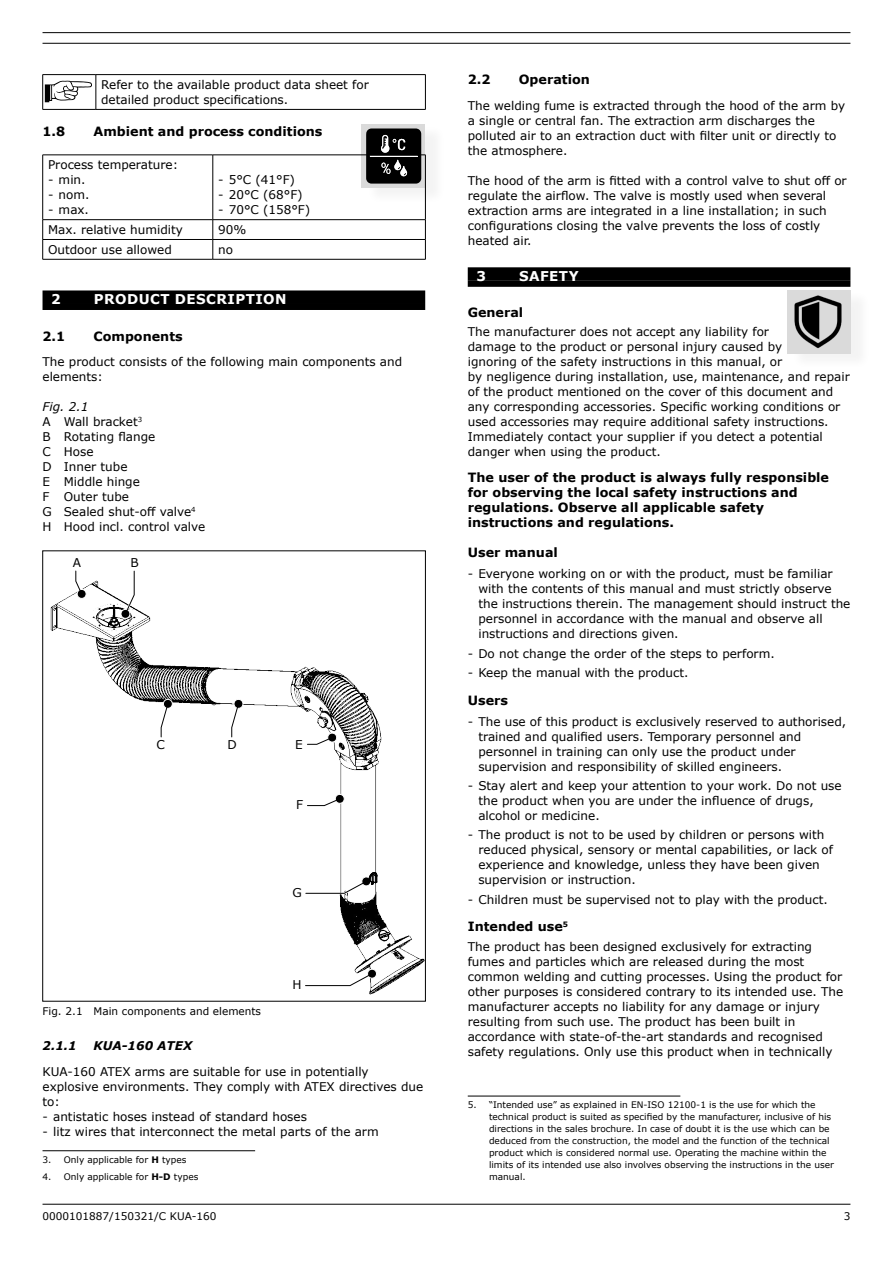
<style>
.page{position:relative;width:893px;height:1263px;background:#fff}
.page>*{position:absolute;margin:0;border:0;box-sizing:border-box;transform-origin:0 0}
.t1{font:700 13.5px "Verdana";letter-spacing:.035em;color:#fff}
.t2{font:700 12.75px/15px "Verdana";color:#000}
.t3{font:12.15px "Verdana";color:#000}
.t4{font:12px/15px "Verdana";color:#000}
.t5{font:italic 700 12px "Verdana";color:#000}
.t6{font:10.5px "Verdana";color:#000}
.t7{font:9px/12px "Verdana";color:#000}
.s1{font-style:italic}
.s2{font-weight:700}
</style>
<div class="page">
<hr style="left:43px;top:32px;width:807px;height:1px;background:#000">
<hr style="left:43px;top:43px;width:807px;height:1px;background:#000">
<hr style="left:43px;top:1204px;width:807px;height:1px;background:#000">
<div style="left:43px;top:290px;width:382px;height:14px;background:#000"></div>
<div style="left:43px;top:304px;width:382px;height:6px;background:#000"></div>
<hr style="left:43px;top:74px;width:53px;height:1px;background:#000">
<hr style="left:42px;top:75px;width:1px;height:34px;background:#000">
<hr style="left:96px;top:74px;width:330px;height:1px;background:#000">
<hr style="left:96px;top:75px;width:1px;height:34px;background:#000">
<hr style="left:425px;top:75px;width:1px;height:34px;background:#000">
<hr style="left:43px;top:109px;width:53px;height:1px;background:#000">
<hr style="left:96px;top:109px;width:330px;height:1px;background:#000">
<svg style="left:45px;top:81px;width:47px;height:21px"></svg>
<div style="left:366px;top:124px;width:80px;height:80px;background:#f9f9f9"></div>
<div style="left:361px;top:125px;width:64px;height:63px;background:#dadada"></div>
<svg style="left:366px;top:128px;width:55px;height:56px;background:#202020"></svg>
<hr style="left:43px;top:155px;width:170px;height:1px;background:#000">
<hr style="left:42px;top:155px;width:1px;height:64px;background:#000">
<hr style="left:213px;top:155px;width:213px;height:1px;background:#000">
<hr style="left:213px;top:155px;width:1px;height:64px;background:#000">
<hr style="left:425px;top:155px;width:1px;height:64px;background:#000">
<hr style="left:43px;top:219px;width:170px;height:1px;background:#000">
<hr style="left:213px;top:219px;width:213px;height:1px;background:#000">
<hr style="left:43px;top:239px;width:170px;height:1px;background:#000">
<svg style="left:42px;top:220px;width:1px;height:39px"></svg>
<hr style="left:213px;top:239px;width:213px;height:1px;background:#000">
<svg style="left:213px;top:220px;width:1px;height:39px"></svg>
<svg style="left:425px;top:220px;width:1px;height:39px"></svg>
<hr style="left:43px;top:259px;width:170px;height:1px;background:#000">
<hr style="left:213px;top:259px;width:213px;height:1px;background:#000">
<img style="left:50px;top:580px;width:374px;height:415px">
<svg style="left:74px;top:570px;width:13px;height:30px"></svg>
<svg style="left:230px;top:697px;width:13px;height:41px"></svg>
<svg style="left:159px;top:697px;width:14px;height:41px"></svg>
<svg style="left:306px;top:733px;width:32px;height:13px"></svg>
<svg style="left:306px;top:794px;width:40px;height:13px"></svg>
<svg style="left:121px;top:570px;width:15px;height:50px"></svg>
<svg style="left:304px;top:969px;width:74px;height:18px"></svg>
<svg style="left:299px;top:872px;width:78px;height:23px"></svg>
<hr style="left:43px;top:1150px;width:212px;height:1px;background:#000">
<div style="left:468px;top:267px;width:382px;height:14px;background:#000"></div>
<div style="left:468px;top:281px;width:382px;height:6px;background:#000"></div>
<div style="left:791px;top:290px;width:80px;height:80px;background:#f9f9f9"></div>
<div style="left:787px;top:290px;width:63px;height:64px;background:#dadada"></div>
<img style="left:794px;top:295px;width:48px;height:54px">
<hr style="left:468px;top:1096px;width:212px;height:1px;background:#000">
<p class="t4" style="left:101px;top:77px;width:269px">Refer to the available product data sheet for detailed product specifications.</p>
<p class="t2" style="left:43px;top:123px;width:24px">1.8</p>
<p class="t2" style="left:94px;top:123px;width:230px">Ambient and process conditions</p>
<p class="t4" style="left:48px;top:157px;width:132px">Process temperature:</p>
<p class="t4" style="left:48px;top:172px;width:39px">- min.</p>
<p class="t4" style="left:48px;top:187px;width:43px">- nom.</p>
<p class="t4" style="left:48px;top:202px;width:42px">- max.</p>
<p class="t4" style="left:218px;top:172px;width:78px">- 5°C (41°F)</p>
<p class="t4" style="left:218px;top:187px;width:86px">- 20°C (68°F)</p>
<p class="t4" style="left:218px;top:202px;width:94px">- 70°C (158°F)</p>
<p class="t4" style="left:48px;top:222px;width:136px">Max. relative humidity</p>
<p class="t4" style="left:218px;top:222px;width:30px">90%</p>
<p class="t4" style="left:48px;top:242px;width:125px">Outdoor use allowed</p>
<p class="t4" style="left:218px;top:242px;width:16px">no</p>
<p class="t1" style="left:51px;top:289px;width:11px">2</p>
<p class="t1" style="left:94px;top:289px;width:194px">PRODUCT DESCRIPTION</p>
<p class="t2" style="left:43px;top:328px;width:24px">2.1</p>
<p class="t2" style="left:94px;top:328px;width:91px">Components</p>
<p class="t4" style="left:43px;top:354px;width:361px">The product consists of the following main components and elements:</p>
<p class="t4" style="left:43px;top:399px;width:164px"><span class="s1">Fig. 2.1<br></span>A Wall bracket<sup>3<br></sup>B Rotating flange<br>C Hose<br>D Inner tube<br>E Middle hinge<br>F Outer tube<br>G Sealed shut-off valve<sup>4<br></sup>H Hood incl. control valve</p>
<p class="t3" style="left:73px;top:554px;width:10px">A</p>
<p class="t3" style="left:130px;top:554px;width:10px">B</p>
<p class="t3" style="left:157px;top:737px;width:10px">C</p>
<p class="t3" style="left:228px;top:737px;width:11px">D</p>
<p class="t3" style="left:295px;top:737px;width:9px">E</p>
<p class="t3" style="left:296px;top:796px;width:8px">F</p>
<p class="t3" style="left:292px;top:884px;width:11px">G</p>
<p class="t3" style="left:292px;top:977px;width:11px">H</p>
<p class="t6" style="left:43px;top:1004px;width:42px">Fig. 2.1</p>
<p class="t6" style="left:94px;top:1004px;width:169px">Main components and elements</p>
<p class="t5" style="left:43px;top:1037px;width:36px">2.1.1</p>
<p class="t5" style="left:94px;top:1037px;width:100px">KUA-160 ATEX</p>
<p class="t4" style="left:43px;top:1064px;width:382px">KUA-160 ATEX arms are suitable for use in potentially explosive environments. They comply with ATEX directives due to:</p>
<p class="t4" style="left:43px;top:1109px;width:266px">- antistatic hoses instead of standard hoses</p>
<p class="t4" style="left:43px;top:1124px;width:338px">- litz wires that interconnect the metal parts of the arm</p>
<p class="t7" style="left:43px;top:1153px;width:146px">3. Only applicable for <span class="s2">H</span> types</p>
<p class="t7" style="left:43px;top:1171px;width:157px">4. Only applicable for <span class="s2">H-D</span> types</p>
<p class="t2" style="left:468px;top:72px;width:24px">2.2</p>
<p class="t2" style="left:519px;top:72px;width:73px">Operation</p>
<p class="t4" style="left:468px;top:98px;width:379px">The welding fume is extracted through the hood of the arm by a single or central fan. The extraction arm discharges the polluted air to an extraction duct with filter unit or directly to the atmosphere.</p>
<p class="t4" style="left:468px;top:173px;width:380px">The hood of the arm is fitted with a control valve to shut off or regulate the airflow. The valve is mostly used when several extraction arms are integrated in a line installation; in such configurations closing the valve prevents the loss of costly heated air.</p>
<p class="t1" style="left:476px;top:266px;width:11px">3</p>
<p class="t1" style="left:519px;top:266px;width:61px">SAFETY</p>
<p class="t2" style="left:468px;top:305px;width:57px">General</p>
<p class="t4" style="left:468px;top:324px;width:384px">The manufacturer does not accept any liability for<br>damage to the product or personal injury caused by<br>ignoring of the safety instructions in this manual, or<br>by negligence during installation, use, maintenance, and repair of the product mentioned on the cover of this document and any corresponding accessories. Specific working conditions or used accessories may require additional safety instructions.<br>Immediately contact your supplier if you detect a potential danger when using the product.</p>
<p class="t2" style="left:468px;top:470px;width:363px">The user of the product is always fully responsible for observing the local safety instructions and regulations. Observe all applicable safety instructions and regulations.</p>
<p class="t2" style="left:468px;top:544px;width:92px">User manual</p>
<p class="t4" style="left:478px;top:566px;width:374px;text-indent:-11px">- Everyone working on or with the product, must be familiar with the contents of this manual and must strictly observe the instructions therein. The management should instruct the personnel in accordance with the manual and observe all instructions and directions given.</p>
<p class="t4" style="left:468px;top:645px;width:308px">- Do not change the order of the steps to perform.</p>
<p class="t4" style="left:468px;top:665px;width:222px">- Keep the manual with the product.</p>
<p class="t2" style="left:468px;top:692px;width:42px">Users</p>
<p class="t4" style="left:478px;top:714px;width:369px;text-indent:-11px">- The use of this product is exclusively reserved to authorised, trained and qualified users. Temporary personnel and personnel in training can only use the product under supervision and responsibility of skilled engineers.</p>
<p class="t4" style="left:478px;top:778px;width:365px;text-indent:-11px">- Stay alert and keep your attention to your work. Do not use the product when you are under the influence of drugs, alcohol or medicine.</p>
<p class="t4" style="left:478px;top:827px;width:356px;text-indent:-11px">- The product is not to be used by children or persons with reduced physical, sensory or mental capabilities, or lack of experience and knowledge, unless they have been given supervision or instruction.</p>
<p class="t4" style="left:468px;top:892px;width:362px">- Children must be supervised not to play with the product.</p>
<p class="t2" style="left:468px;top:919px;width:102px">Intended use<sup>5</sup></p>
<p class="t4" style="left:468px;top:939px;width:377px">The product has been designed exclusively for extracting fumes and particles which are released during the most common welding and cutting processes. Using the product for other purposes is considered contrary to its intended use. The manufacturer accepts no liability for any damage or injury resulting from such use. The product has been built in accordance with state-of-the-art standards and recognised safety regulations. Only use this product when in technically</p>
<p class="t7" style="left:489px;top:1099px;width:346px;text-indent:-21px">5. “Intended use” as explained in EN-ISO 12100-1 is the use for which the technical product is suited as specified by the manufacturer, inclusive of his directions in the sales brochure. In case of doubt it is the use which can be deduced from the construction, the model and the function of the technical product which is considered normal use. Operating the machine within the limits of its intended use also involves observing the instructions in the user manual.</p>
<p class="t6" style="left:43px;top:1209px;width:175px">0000101887/150321/C KUA-160</p>
<p class="t6" style="left:844px;top:1209px;width:8px">3</p>
</div>
